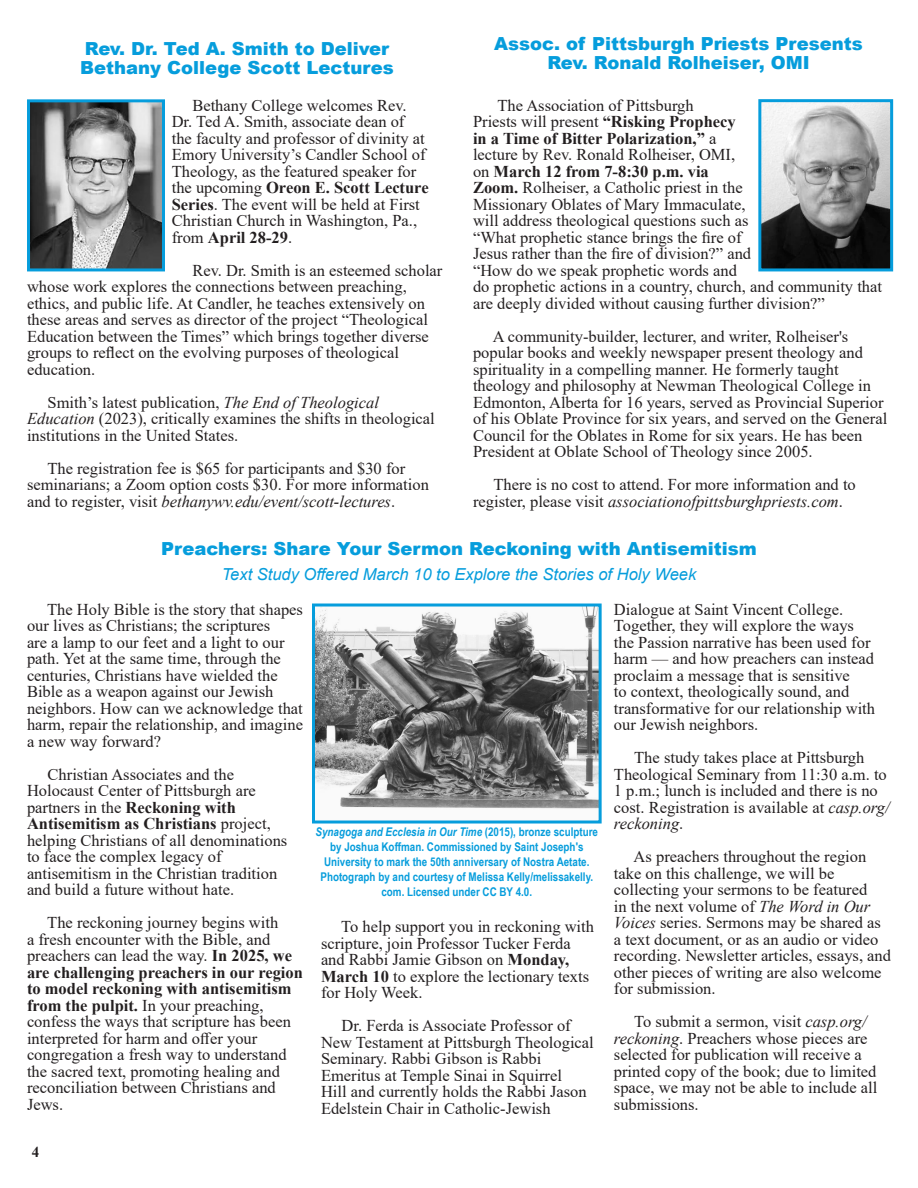
<style>
.page{position:relative;width:918px;height:1188px;background:#fff}
.page>*{position:absolute;margin:0;border:0;box-sizing:border-box;transform-origin:0 0}
.t1{font:900 18px/19.5px "Arial";color:#069ddc;text-align:center}
.t2{font:16.5px/16.5px "Times New Roman";color:#231f20}
.t3{font:italic 16.5px "Arial";color:#069ddc}
.t4{font:700 15px "Times New Roman";color:#231f20}
.t5{font:700 12px/15px "Arial Narrow";color:#069ddc;text-align:center}
.s1{font-weight:700}
.s2{font-style:italic}
</style>
<div class="page">
<img style="left:316px;top:608px;width:282px;height:201px">
<div style="left:312px;top:604px;width:290px;height:220px;border:3px solid #069ddc"></div>
<img style="left:31px;top:103px;width:130px;height:164px">
<div style="left:27px;top:99px;width:138px;height:172px;border:3px solid #069ddc"></div>
<img style="left:762px;top:103px;width:127px;height:164px">
<div style="left:758px;top:99px;width:135px;height:172px;border:3px solid #069ddc"></div>
<p class="t1" style="left:85px;top:38px;width:306px">Rev. Dr. Ted A. Smith to Deliver</p>
<p class="t1" style="left:80px;top:57px;width:315px">Bethany College Scott Lectures</p>
<p class="t2" style="left:172px;top:97px;width:258px;text-indent:21px">Bethany College welcomes Rev.<br>Dr. Ted A. Smith, associate dean of the faculty and professor of divinity at Emory University’s Candler School of Theology, as the featured speaker for the upcoming <span class="s1">Oreon E. Scott Lecture Series</span>. The event will be held at First Christian Church in Washington, Pa., from <span class="s1">April 28-29</span>.</p>
<p class="t2" style="left:27px;top:262px;width:417px;text-indent:165px">Rev. Dr. Smith is an esteemed scholar whose work explores the connections between preaching, ethics, and public life. At Candler, he teaches extensively on these areas and serves as director of the project “Theological Education between the Times” which brings together diverse groups to reflect on the evolving purposes of theological education.</p>
<p class="t2" style="left:27px;top:394px;width:409px;text-indent:21px">Smith’s latest publication, <span class="s2">The End of Theological<br>Education</span> (2023), critically examines the shifts in theological institutions in the United States.</p>
<p class="t2" style="left:27px;top:460px;width:403px;text-indent:20px">The registration fee is $65 for participants and $30 for seminarians; a Zoom option costs $30. For more information and to register, visit <span class="s2">bethanywv.edu/event/scott-lectures</span>.</p>
<p class="t1" style="left:494px;top:33px;width:370px">Assoc. of Pittsburgh Priests Presents<br>Rev. Ronald Rolheiser, OMI</p>
<p class="t2" style="left:473px;top:97px;width:411px;text-indent:24px">The Association of Pittsburgh<br>Priests will present <span class="s1">“Risking Prophecy<br>in a Time of Bitter Polarization,”</span> a<br>lecture by Rev. Ronald Rolheiser, OMI,<br>on <span class="s1">March 12 from 7-8:30 p.m. via<br>Zoom.</span> Rolheiser, a Catholic priest in the<br>Missionary Oblates of Mary Immaculate,<br>will address theological questions such as<br>“What prophetic stance brings the fire of<br>Jesus rather than the fire of division?” and<br>“How do we speak prophetic words and<br>do prophetic actions in a country, church, and community that are deeply divided without causing further division?”</p>
<p class="t2" style="left:473px;top:328px;width:416px;text-indent:20px">A community-builder, lecturer, and writer, Rolheiser's popular books and weekly newspaper present theology and spirituality in a compelling manner. He formerly taught theology and philosophy at Newman Theological College in Edmonton, Alberta for 16 years, served as Provincial Superior of his Oblate Province for six years, and served on the General Council for the Oblates in Rome for six years. He has been President at Oblate School of Theology since 2005.</p>
<p class="t2" style="left:473px;top:476px;width:384px;text-indent:20px">There is no cost to attend. For more information and to register, please visit <span class="s2">associationofpittsburghpriests.com</span>.</p>
<p class="t1" style="left:161px;top:538px;width:597px">Preachers: Share Your Sermon Reckoning with Antisemitism</p>
<p class="t3" style="left:222px;top:564px;width:476px">Text Study Offered March 10 to Explore the Stories of Holy Week</p>
<p class="t2" style="left:27px;top:601px;width:278px;text-indent:20px">The Holy Bible is the story that shapes our lives as Christians; the scriptures<br>are a lamp to our feet and a light to our path. Yet at the same time, through the centuries, Christians have wielded the Bible as a weapon against our Jewish neighbors. How can we acknowledge that harm, repair the relationship, and imagine a new way forward?</p>
<p class="t2" style="left:27px;top:766px;width:262px;text-indent:21px">Christian Associates and the Holocaust Center of Pittsburgh are partners in the <span class="s1">Reckoning with Antisemitism as Christians</span> project, helping Christians of all denominations to face the complex legacy of antisemitism in the Christian tradition and build a future without hate.</p>
<p class="t2" style="left:27px;top:914px;width:278px;text-indent:20px">The reckoning journey begins with<br>a fresh encounter with the Bible, and preachers can lead the way. <span class="s1">In 2025, we are challenging preachers in our region to model reckoning with antisemitism from the pulpit.</span> In your preaching, confess the ways that scripture has been interpreted for harm and offer your congregation a fresh way to understand the sacred text, promoting healing and reconciliation between Christians and Jews.</p>
<p class="t2" style="left:321px;top:918px;width:275px;text-indent:20px">To help support you in reckoning with scripture, join Professor Tucker Ferda and Rabbi Jamie Gibson on <span class="s1">Monday,<br>March 10</span> to explore the lectionary texts for Holy Week.</p>
<p class="t5" style="left:316px;top:824px;width:284px"><span class="s2">Synagoga and Ecclesia in Our Time</span> (2015), bronze sculpture by Joshua Koffman. Commissioned by Saint Joseph's University to mark the 50th anniversary of Nostra Aetate.<br>Photograph by and courtesy of Melissa Kelly/melissakelly. com. Licensed under CC BY 4.0.</p>
<p class="t2" style="left:321px;top:1017px;width:274px;text-indent:21px">Dr. Ferda is Associate Professor of New Testament at Pittsburgh Theological Seminary. Rabbi Gibson is Rabbi Emeritus at Temple Sinai in Squirrel<br>Hill and currently holds the Rabbi Jason Edelstein Chair in Catholic-Jewish</p>
<p class="t4" style="left:32px;top:1141px;width:9px">4</p>
<p class="t2" style="left:614px;top:601px;width:263px">Dialogue at Saint Vincent College.<br>Together, they will explore the ways the Passion narrative has been used for harm — and how preachers can instead proclaim a message that is sensitive<br>to context, theologically sound, and transformative for our relationship with our Jewish neighbors.</p>
<p class="t2" style="left:614px;top:749px;width:277px;text-indent:20px">The study takes place at Pittsburgh Theological Seminary from 11:30 a.m. to 1 p.m.; lunch is included and there is no cost. Registration is available at <span class="s2">casp.org/ reckoning</span>.</p>
<p class="t2" style="left:614px;top:848px;width:279px;text-indent:20px">As preachers throughout the region take on this challenge, we will be collecting your sermons to be featured<br>in the next volume of <span class="s2">The Word in Our Voices</span> series. Sermons may be shared as a text document, or as an audio or video recording. Newsletter articles, essays, and other pieces of writing are also welcome for submission.</p>
<p class="t2" style="left:614px;top:1013px;width:265px;text-indent:20px">To submit a sermon, visit <span class="s2">casp.org/ reckoning</span>. Preachers whose pieces are selected for publication will receive a printed copy of the book; due to limited space, we may not be able to include all submissions.</p>
</div>
